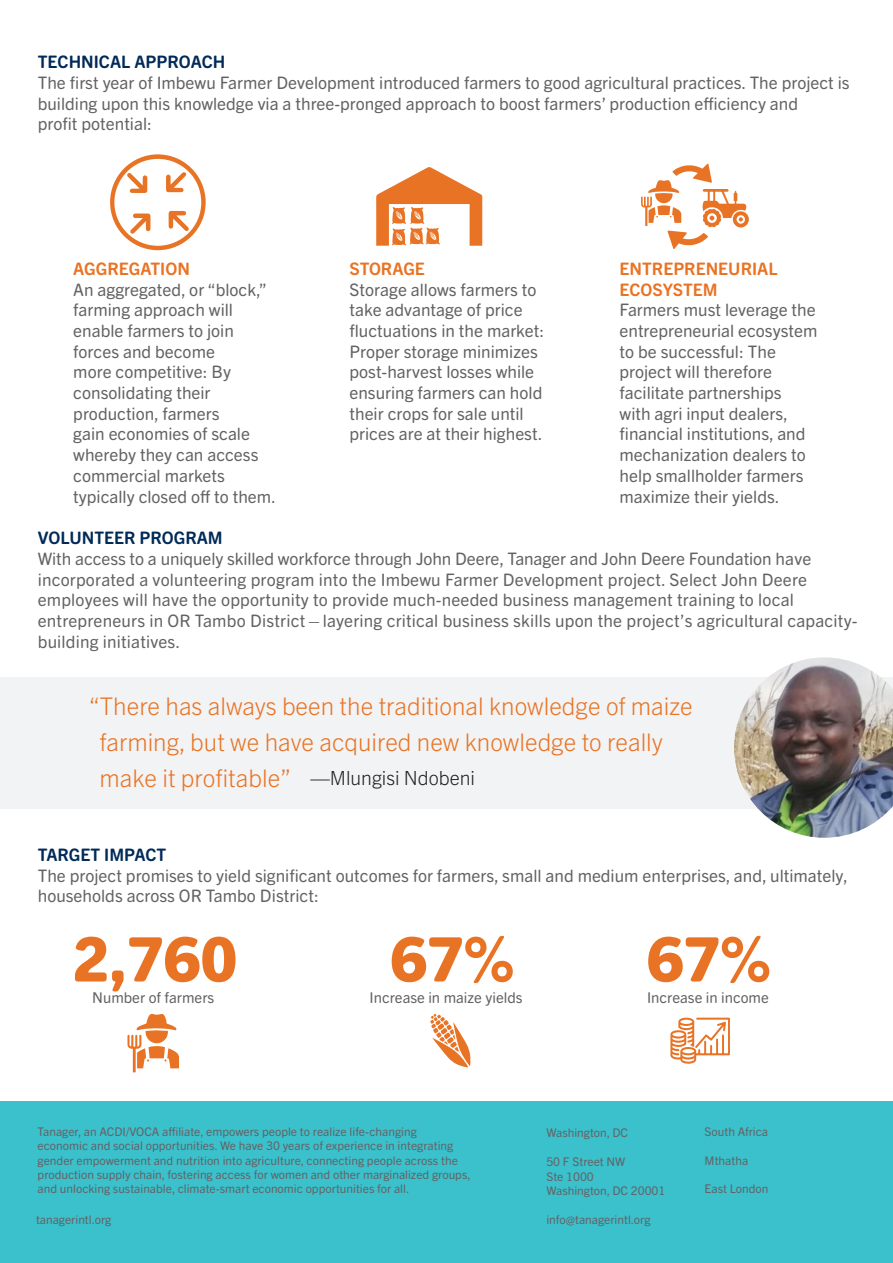
<style>
.page{position:relative;width:893px;height:1263px;background:#fff}
.page>*{position:absolute;margin:0;border:0;box-sizing:border-box;transform-origin:0 0}
.t1{font:800 61.5px "Trade Gothic Next SR Pro";color:#e97324}
.t2{font:300 24.3px/35.8px "Trade Gothic Next LT Pro";color:#e97324}
.t3{font:300 19.5px "Trade Gothic Next LT Pro";color:#231f20}
.t4{font:17.25px/20.7px "Trade Gothic Next SR Pro";color:#636366}
.t5{font:700 17.25px "Trade Gothic Next SR Pro";color:#002a58}
.t6{font:700 17.25px/20.7px "Trade Gothic Next SR Pro";color:#e97324}
.t7{font:15px "Trade Gothic Next SR Pro";color:#636366}
.t8{font:12px/14.4px "Trade Gothic Next SR Pro";color:#636366}
</style>
<div class="page">
<div style="left:0;top:677px;width:893px;height:132px;background:#f2f3f4"></div>
<div style="left:0;top:1101px;width:893px;height:162px;background:#3bc1cc"></div>
<svg style="left:641px;top:164px;width:108px;height:85px"></svg>
<svg style="left:376px;top:167px;width:106px;height:79px"></svg>
<svg style="left:110px;top:154px;width:96px;height:96px"></svg>
<img style="left:734px;top:657px;width:159px;height:181px">
<svg style="left:127px;top:1014px;width:52px;height:58px"></svg>
<svg style="left:670px;top:1017px;width:60px;height:47px"></svg>
<svg style="left:430px;top:1014px;width:41px;height:53px"></svg>
<p class="t5" style="left:38px;top:50px;width:189px">TECHNICAL APPROACH</p>
<p class="t4" style="left:38px;top:71px;width:813px">The first year of Imbewu Farmer Development introduced farmers to good agricultural practices. The project is building upon this knowledge via a three-pronged approach to boost farmers’ production efficiency and<br>profit potential:</p>
<p class="t6" style="left:73px;top:257px;width:118px">AGGREGATION</p>
<p class="t4" style="left:73px;top:278px;width:204px">An aggregated, or “block,” farming approach will enable farmers to join forces and become<br>more competitive: By consolidating their production, farmers<br>gain economies of scale whereby they can access commercial markets typically closed off to them.</p>
<p class="t6" style="left:349px;top:257px;width:77px">STORAGE</p>
<p class="t4" style="left:349px;top:278px;width:196px">Storage allows farmers to take advantage of price fluctuations in the market:<br>Proper storage minimizes post-harvest losses while ensuring farmers can hold their crops for sale until prices are at their highest.</p>
<p class="t6" style="left:620px;top:257px;width:160px">ENTREPRENEURIAL<br>ECOSYSTEM</p>
<p class="t4" style="left:620px;top:298px;width:199px">Farmers must leverage the entrepreneurial ecosystem to be successful: The project will therefore facilitate partnerships<br>with agri input dealers, financial institutions, and mechanization dealers to help smallholder farmers maximize their yields.</p>
<p class="t5" style="left:38px;top:526px;width:186px">VOLUNTEER PROGRAM</p>
<p class="t4" style="left:38px;top:547px;width:821px">With access to a uniquely skilled workforce through John Deere, Tanager and John Deere Foundation have incorporated a volunteering program into the Imbewu Farmer Development project. Select John Deere employees will have the opportunity to provide much-needed business management training to local entrepreneurs in OR Tambo District—layering critical business skills upon the project’s agricultural capacity&shy;building initiatives.</p>
<p class="t2" style="left:99px;top:687px;width:595px;text-indent:-11px">“There has always been the traditional knowledge of maize farming, but we have acquired new knowledge to really make it profitable”</p>
<p class="t3" style="left:310px;top:764px;width:166px">—Mlungisi Ndobeni</p>
<p class="t5" style="left:38px;top:842px;width:130px">TARGET IMPACT</p>
<p class="t4" style="left:38px;top:864px;width:812px">The project promises to yield significant outcomes for farmers, small and medium enterprises, and, ultimately, households across OR Tambo District:</p>
<p class="t1" style="left:73px;top:916px;width:166px">2,760</p>
<p class="t1" style="left:391px;top:916px;width:125px">67%</p>
<p class="t1" style="left:647px;top:916px;width:125px">67%</p>
<p class="t7" style="left:92px;top:987px;width:124px">Number of farmers</p>
<p class="t7" style="left:370px;top:987px;width:154px">Increase in maize yields</p>
<p class="t7" style="left:647px;top:987px;width:123px">Increase in income</p>
<p class="t8" style="left:38px;top:1123px;width:435px">Tanager, an ACDI/VOCA affiliate, empowers people to realize life-changing<br>economic and social opportunities. We have 30 years of experience in integrating gender empowerment and nutrition into agriculture, connecting people across the production supply chain, fostering access for women and other marginalized groups, and unlocking sustainable, climate-smart economic opportunities for all.</p>
<p class="t8" style="left:546px;top:1125px;width:83px">Washington, DC</p>
<p class="t8" style="left:546px;top:1154px;width:81px">50 F Street NW<br>Ste 1000</p>
<p class="t8" style="left:546px;top:1182px;width:120px">Washington, DC 20001</p>
<p class="t8" style="left:546px;top:1211px;width:106px">info@tanagerintl.org</p>
<p class="t8" style="left:36px;top:1211px;width:77px">tanagerintl.org</p>
<p class="t8" style="left:705px;top:1123px;width:65px">South Africa</p>
<p class="t8" style="left:705px;top:1152px;width:45px">Mthatha</p>
<p class="t8" style="left:705px;top:1181px;width:65px">East London</p>
</div>
